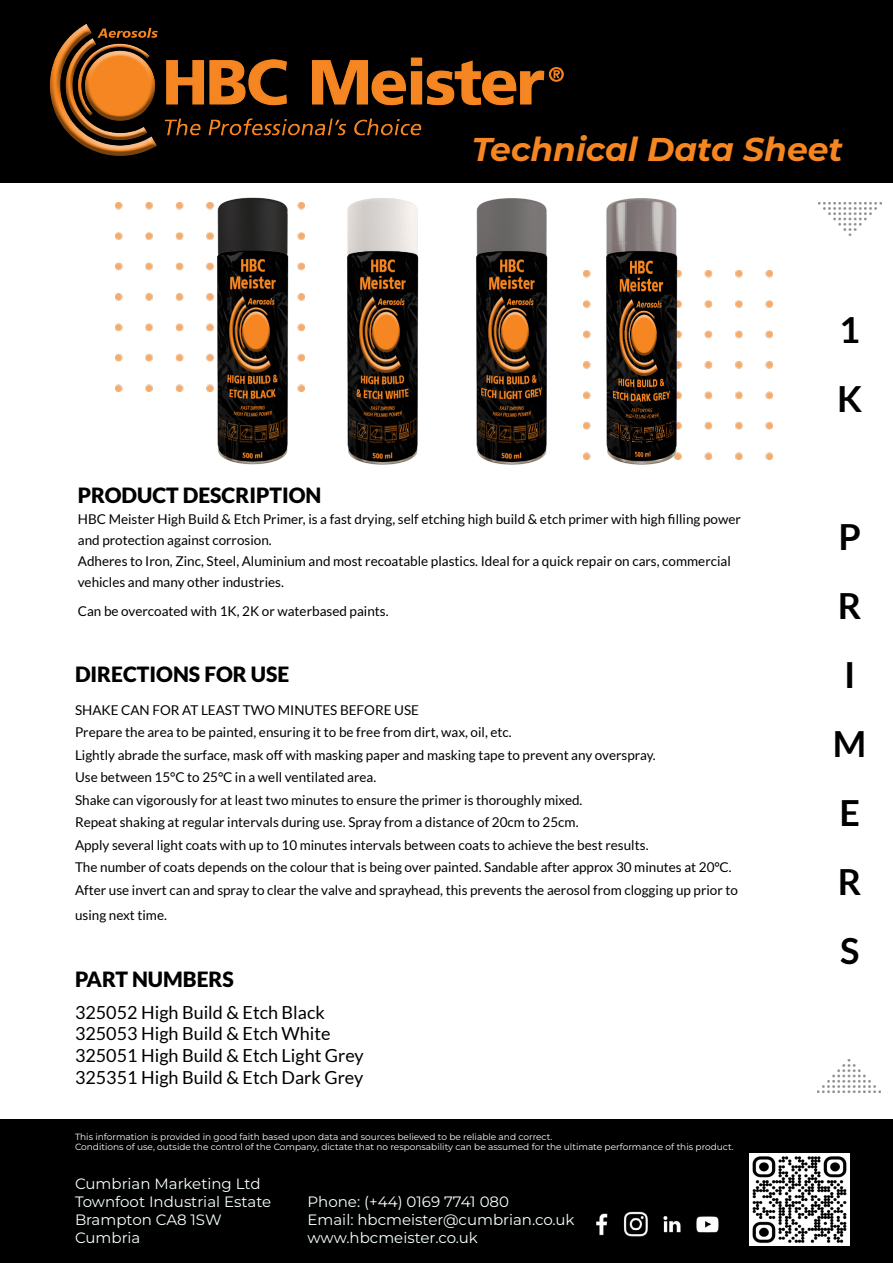
<style>
.page{position:relative;width:893px;height:1263px;background:#fff}
.page>*{position:absolute;margin:0;border:0;box-sizing:border-box;transform-origin:0 0}
.t1{font:700 36px/69px "Lato";color:#000}
.t2{font:italic 700 33px "Montserrat";color:#f68621}
.t3{font:900 21px "Lato";color:#000}
.t4{font:18px/21.6px "Lato";color:#000}
.t5{font:15px/18px "Montserrat";color:#f6ffff}
.t6{font:13.5px/22.5px "Lato";color:#000}
.t7{font:9px/10.8px "Montserrat";color:#fff}
</style>
<div class="page">
<div style="left:0;top:0;width:893px;height:183px;background:#000"></div>
<img style="left:49px;top:24px;width:515px;height:132px">
<div style="left:0;top:1119px;width:893px;height:144px;background:#000"></div>
<img style="left:596px;top:1211px;width:123px;height:26px">
<img style="left:749px;top:1153px;width:101px;height:92px">
<img style="left:583px;top:271px;width:189px;height:189px">
<img style="left:116px;top:202px;width:189px;height:189px">
<img style="left:818px;top:1060px;width:63px;height:32px">
<img style="left:818px;top:203px;width:63px;height:33px">
<img style="left:213px;top:197px;width:78px;height:268px">
<img style="left:347px;top:198px;width:72px;height:267px">
<img style="left:476px;top:198px;width:72px;height:267px">
<img style="left:602px;top:198px;width:78px;height:267px">
<h2 class="t2" style="left:472px;top:127px;width:373px">Technical Data Sheet</h2>
<h3 class="t3" style="left:78px;top:483px;width:245px">PRODUCT DESCRIPTION</h3>
<p class="t6" style="left:78px;top:509px;width:664px;line-height:21px">HBC Meister High Build &amp; Etch Primer, is a fast drying, self etching high build &amp; etch primer with high filling power and protection against corrosion.<br>Adheres to Iron, Zinc, Steel, Aluminium and most recoatable plastics. Ideal for a quick repair on cars, commercial vehicles and many other industries.</p>
<p class="t6" style="left:78px;top:600px;width:312px">Can be overcoated with 1K, 2K or waterbased paints.</p>
<h3 class="t3" style="left:75px;top:661px;width:216px">DIRECTIONS FOR USE</h3>
<p class="t6" style="left:75px;top:698px;width:664px">SHAKE CAN FOR AT LEAST TWO MINUTES BEFORE USE<br>Prepare the area to be painted, ensuring it to be free from dirt, wax, oil, etc.<br>Lightly abrade the surface, mask off with masking paper and masking tape to prevent any overspray.<br>Use between 15°C to 25°C in a well ventilated area.<br>Shake can vigorously for at least two minutes to ensure the primer is thoroughly mixed.<br>Repeat shaking at regular intervals during use. Spray from a distance of 20cm to 25cm.<br>Apply several light coats with up to 10 minutes intervals between coats to achieve the best results.<br>The number of coats depends on the colour that is being over painted. Sandable after approx 30 minutes at 20°C.<br>After use invert can and spray to clear the valve and sprayhead, this prevents the aerosol from clogging up prior to</p>
<p class="t6" style="left:75px;top:904px;width:93px">using next time.</p>
<h3 class="t3" style="left:75px;top:967px;width:160px">PART NUMBERS</h3>
<h3 class="t4" style="left:75px;top:1001px;width:290px">325052 High Build &amp; Etch Black<br>325053 High Build &amp; Etch White<br>325051 High Build &amp; Etch Light Grey<br>325351 High Build &amp; Etch Dark Grey</h3>
<p class="t7" style="left:75px;top:1131px;width:660px">This information is provided in good faith based upon data and sources believed to be reliable and correct.<br>Conditions of use, outside the control of the Company, dictate that no responsability can be assumed for the ultimate performance of this product.</p>
<p class="t5" style="left:75px;top:1174px;width:198px">Cumbrian Marketing Ltd<br>Townfoot Industrial Estate<br>Brampton CA8 1SW<br>Cumbria</p>
<p class="t5" style="left:308px;top:1192px;width:269px">Phone: (+44) 0169 7741 080<br>Email: hbcmeister@cumbrian.co.uk www.hbcmeister.co.uk</p>
<h1 class="t1" style="left:837px;top:295px;width:27px">1<br>K</h1>
<h1 class="t1" style="left:833px;top:502px;width:35px;text-align:center">P<br>R<br>I<br>M<br>E<br>R<br>S</h1>
</div>
